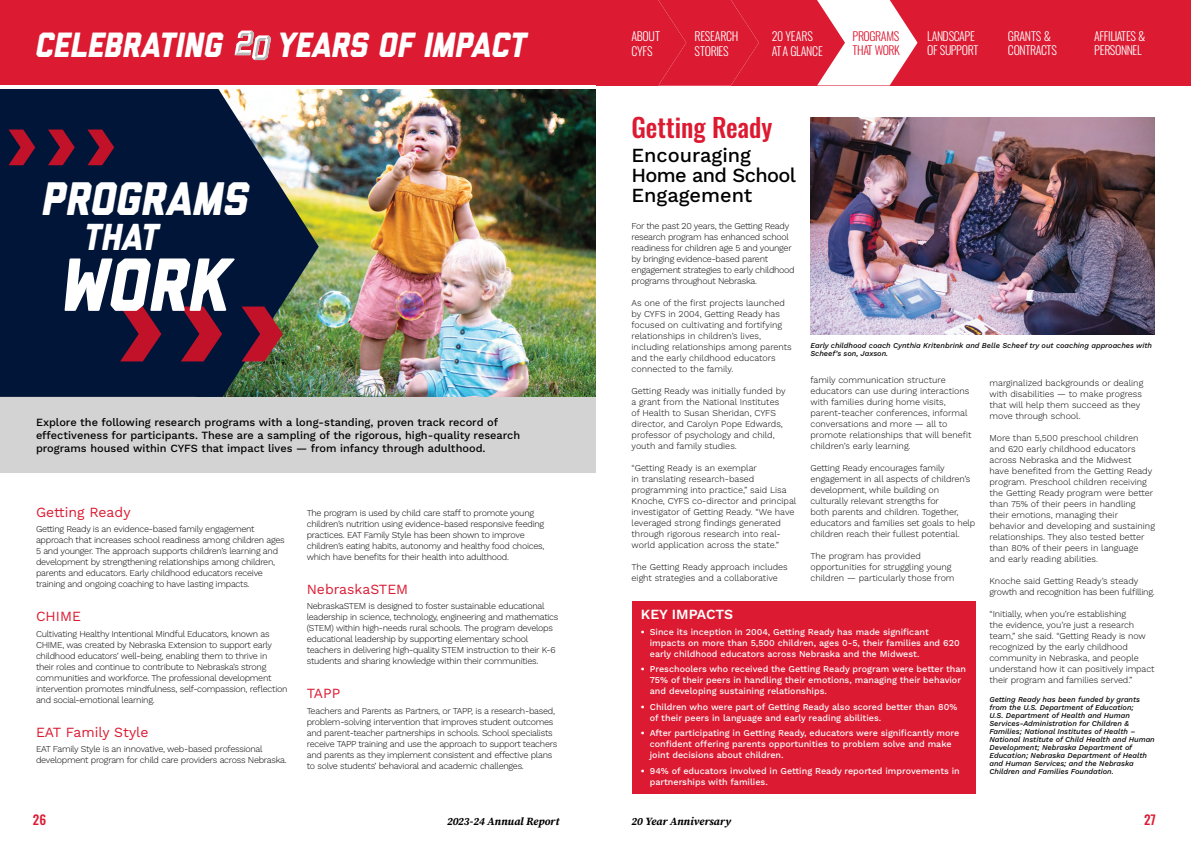
<style>
.page{position:relative;width:1191px;height:842px;background:#fff}
.page>*{position:absolute;margin:0;border:0;box-sizing:border-box;transform-origin:0 0}
.t1{font:italic 800 75px "Liberator";color:#fff}
.t2{font:italic 800 46.9px "Liberator";color:#fff}
.t3{font:italic 800 37.5px "Liberator";color:#fff}
.t4{font:italic 800 35px "Liberator";color:#fff}
.t5{font:500 26px "Oswald";color:#dc1a32}
.t6{font:500 20px/20px "Work Sans";color:#000}
.BC{font:14px "Work Sans";color:#dc1a32}
.BC-2{font:600 14px "Work Sans";color:#fff}
.t7{font:500 13px "Oswald";color:#dc1a32}
.t8{font:300 12px/14.4px "Oswald";letter-spacing:-.02em;color:#fff}
.t9{font:300 12px/14.4px "Oswald";color:#fff}
.t10{font:300 12px/14.4px "Oswald";letter-spacing:-.03em;color:#dc1a32}
.t11{font:500 11px/13px "Work Sans";color:#000}
.t12{font:italic 700 11px "Source Serif 4";letter-spacing:-.005em;color:#000}
.BC-3{font:300 9px/11px "Work Sans";letter-spacing:-.03em;color:#000}
.BC-4{font:300 9px/11px "Work Sans";color:#000}
.t13{font:500 9px/11px "Work Sans";color:#fff}
.BC-5{font:300 9px/11px "Work Sans";letter-spacing:-.01em;color:#000}
.t14{font:italic 500 7.5px/8px "Work Sans";color:#000}
.s1{font-weight:700}
</style>
<div class="page">
<div style="left:0;top:0;width:1191px;height:85px;background:#dc1a32"></div>
<svg style="left:235px;top:31px;width:36px;height:29px"></svg>
<div style="left:0;top:396px;width:595px;height:77px;background:#d3d3d3"></div>
<img style="left:319px;top:89px;width:276px;height:308px">
<svg style="left:0;top:89px;width:319px;height:308px;background:#1b2f45"></svg>
<svg style="left:658px;top:0;width:260px;height:85px"></svg>
<img style="left:810px;top:117px;width:345px;height:217px">
<div style="left:632px;top:601px;width:343px;height:193px;background:#dc1a32"></div>
<svg style="left:120px;top:307px;width:41px;height:54px;background:#6a132f"></svg>
<svg style="left:181px;top:307px;width:41px;height:54px;background:#6a132f"></svg>
<svg style="left:241px;top:307px;width:42px;height:54px;background:#782633"></svg>
<svg style="left:8px;top:130px;width:27px;height:35px"></svg>
<svg style="left:48px;top:130px;width:27px;height:35px"></svg>
<svg style="left:87px;top:130px;width:27px;height:35px"></svg>
<p class="t8" style="left:694px;top:28px;width:45px">RESEARCH<br>STORIES</p>
<p class="t10" style="left:852px;top:28px;width:49px">PROGRAMS<br>THAT WORK</p>
<p class="t8" style="left:927px;top:28px;width:53px">LANDSCAPE<br>OF SUPPORT</p>
<p class="t8" style="left:1008px;top:28px;width:50px">GRANTS &amp;<br>CONTRACTS</p>
<p class="t8" style="left:1094px;top:28px;width:53px">AFFILIATES &amp;<br>PERSONNEL</p>
<h3 class="t4" style="left:36px;top:26px;width:492px">CELEBRATING 20 YEARS OF IMPACT</h3>
<p class="t9" style="left:772px;top:28px;width:52px">20 YEARS<br>AT A GLANCE</p>
<p class="t8" style="left:631px;top:28px;width:30px">ABOUT<br>CYFS</p>
<h1 class="t2" style="left:42px;top:173px;width:208px">PROGRAMS</h1>
<h1 class="t3" style="left:84px;top:216px;width:76px">THAT</h1>
<h1 class="t1" style="left:62px;top:244px;width:170px">WORK</h1>
<p class="t11" style="left:36px;top:415px;width:486px">Explore the following research programs with a long-standing, proven track record of effectiveness for participants. These are a sampling of the rigorous, high-quality research programs housed within CYFS that impact lives — from infancy through adulthood.</p>
<p class="BC" style="left:36px;top:501px;width:96px">Getting Ready</p>
<p class="BC-3" style="left:36px;top:523px;width:250px">Getting Ready is an evidence-based family engagement approach that increases school readiness among children ages 5 and younger. The approach supports children’s learning and development by strengthening relationships among children, parents and educators. Early childhood educators receive training and ongoing coaching to have lasting impacts.</p>
<p class="BC" style="left:36px;top:606px;width:46px">CHIME</p>
<p class="BC-3" style="left:36px;top:628px;width:253px">Cultivating Healthy Intentional Mindful Educators, known as CHIME, was created by Nebraska Extension to support early childhood educators’ well-being, enabling them to thrive in their roles and continue to contribute to Nebraska’s strong communities and workforce. The professional development intervention promotes mindfulness, self-compassion, reflection and social-emotional learning.</p>
<p class="BC" style="left:36px;top:721px;width:114px">EAT Family Style</p>
<p class="BC-3" style="left:36px;top:743px;width:252px">EAT Family Style is an innovative, web-based professional development program for child care providers across Nebraska.</p>
<p class="BC-3" style="left:307px;top:507px;width:239px">The program is used by child care staff to promote young children’s nutrition using evidence-based responsive feeding practices. EAT Family Style has been shown to improve children’s eating habits, autonomy and healthy food choices, which have benefits for their health into adulthood.</p>
<p class="BC" style="left:307px;top:578px;width:103px">NebraskaSTEM</p>
<p class="BC-3" style="left:307px;top:600px;width:253px">NebraskaSTEM is designed to foster sustainable educational leadership in science, technology, engineering and mathematics (STEM) within high-needs rural schools. The program develops educational leadership by supporting elementary school teachers in delivering high-quality STEM instruction to their K-6 students and sharing knowledge within their communities.</p>
<p class="BC" style="left:307px;top:683px;width:35px">TAPP</p>
<p class="BC-3" style="left:307px;top:705px;width:252px">Teachers and Parents as Partners, or TAPP, is a research-based, problem-solving intervention that improves student outcomes and parent-teacher partnerships in schools. School specialists receive TAPP training and use the approach to support teachers and parents as they implement consistent and effective plans to solve students’ behavioral and academic challenges.</p>
<h1 class="t5" style="left:631px;top:114px;width:142px">Getting Ready</h1>
<h1 class="t6" style="left:631px;top:144px;width:166px">Encouraging<br>Home and School<br>Engagement</h1>
<p class="BC-3" style="left:631px;top:220px;width:165px">For the past 20 years, the Getting Ready research program has enhanced school readiness for children age 5 and younger by bringing evidence-based parent engagement strategies to early childhood programs throughout Nebraska.</p>
<p class="BC-4" style="left:631px;top:297px;width:162px">As one of the first projects launched by CYFS in 2004, Getting Ready has focused on cultivating and fortifying relationships in children’s lives, including relationships among parents and the early childhood educators connected to the family.</p>
<p class="BC-4" style="left:631px;top:385px;width:155px">Getting Ready was initially funded by a grant from the National Institutes of Health to Susan Sheridan, CYFS director, and Carolyn Pope Edwards, professor of psychology and child, youth and family studies.</p>
<p class="BC-4" style="left:631px;top:462px;width:166px">“Getting Ready is an exemplar<br>in translating research-based programming into practice,” said Lisa Knoche, CYFS co-director and principal investigator of Getting Ready. “We have leveraged strong findings generated through rigorous research into real&shy;world application across the state.”</p>
<p class="BC-4" style="left:631px;top:561px;width:158px">The Getting Ready approach includes eight strategies and a collaborative</p>
<p class="t14" style="left:810px;top:341px;width:343px">Early childhood coach Cynthia Kritenbrink and Belle Scheef try out coaching approaches with<br>Scheef’s son, Jaxson.</p>
<p class="BC-4" style="left:989px;top:377px;width:155px">marginalized backgrounds or dealing with disabilities — to make progress that will help them succeed as they move through school.</p>
<p class="BC-4" style="left:989px;top:432px;width:167px">More than 5,500 preschool children and 620 early childhood educators across Nebraska and the Midwest<br>have benefited from the Getting Ready program. Preschool children receiving the Getting Ready program were better than 75% of their peers in handling their emotions, managing their behavior and developing and sustaining relationships. They also tested better than 80% of their peers in language and early reading abilities.</p>
<p class="BC-3" style="left:989px;top:575px;width:167px">Knoche said Getting Ready’s steady growth and recognition has been fulfilling.</p>
<p class="BC-5" style="left:989px;top:608px;width:167px">“Initially, when you’re establishing<br>the evidence, you’re just a research team,” she said. “Getting Ready is now recognized by the early childhood community in Nebraska, and people understand how it can positively impact their program and families served.”</p>
<p class="t14" style="left:989px;top:695px;width:167px">Getting Ready has been funded by grants from the U.S. Department of Education;<br>U.S. Department of Health and Human Services-Administration for Children &amp; Families; National Institutes of Health – National Institute of Child Health and Human Development; Nebraska Department of Education; Nebraska Department of Health and Human Services; and the Nebraska Children and Families Foundation.</p>
<p class="BC-4" style="left:810px;top:374px;width:162px">family communication structure educators can use during interactions with families during home visits, parent-teacher conferences, informal conversations and more — all to promote relationships that will benefit children’s early learning.</p>
<p class="BC-5" style="left:810px;top:462px;width:166px">Getting Ready encourages family engagement in all aspects of children’s development, while building on culturally relevant strengths for<br>both parents and children. Together, educators and families set goals to help children reach their fullest potential.</p>
<p class="BC-4" style="left:810px;top:550px;width:146px">The program has provided opportunities for struggling young children — particularly those from</p>
<p class="BC-2" style="left:641px;top:604px;width:94px">KEY IMPACTS</p>
<p class="t13" style="left:650px;top:626px;width:311px;text-indent:-9px"><span class="s1">•</span> Since its inception in 2004, Getting Ready has made significant impacts on more than 5,500 children, ages 0-5, their families and 620 early childhood educators across Nebraska and the Midwest.</p>
<p class="t13" style="left:650px;top:663px;width:318px;text-indent:-9px"><span class="s1">•</span> Preschoolers who received the Getting Ready program were better than<br>75% of their peers in handling their emotions, managing their behavior and developing sustaining relationships.</p>
<p class="t13" style="left:650px;top:701px;width:309px;text-indent:-9px"><span class="s1">•</span> Children who were part of Getting Ready also scored better than 80% of their peers in language and early reading abilities.</p>
<p class="t13" style="left:650px;top:727px;width:311px;text-indent:-9px"><span class="s1">•</span> After participating in Getting Ready, educators were significantly more confident offering parents opportunities to problem solve and make joint decisions about children.</p>
<p class="t13" style="left:650px;top:765px;width:311px;text-indent:-9px"><span class="s1">•</span> 94% of educators involved in Getting Ready reported improvements in partnerships with families.</p>
<h3 class="t7" style="left:33px;top:812px;width:15px">26</h3>
<p class="t12" style="left:447px;top:813px;width:114px">2023-24 Annual Report</p>
<p class="t12" style="left:631px;top:813px;width:101px">20 Year Anniversary</p>
<h3 class="t7" style="left:1144px;top:812px;width:13px">27</h3>
</div>
